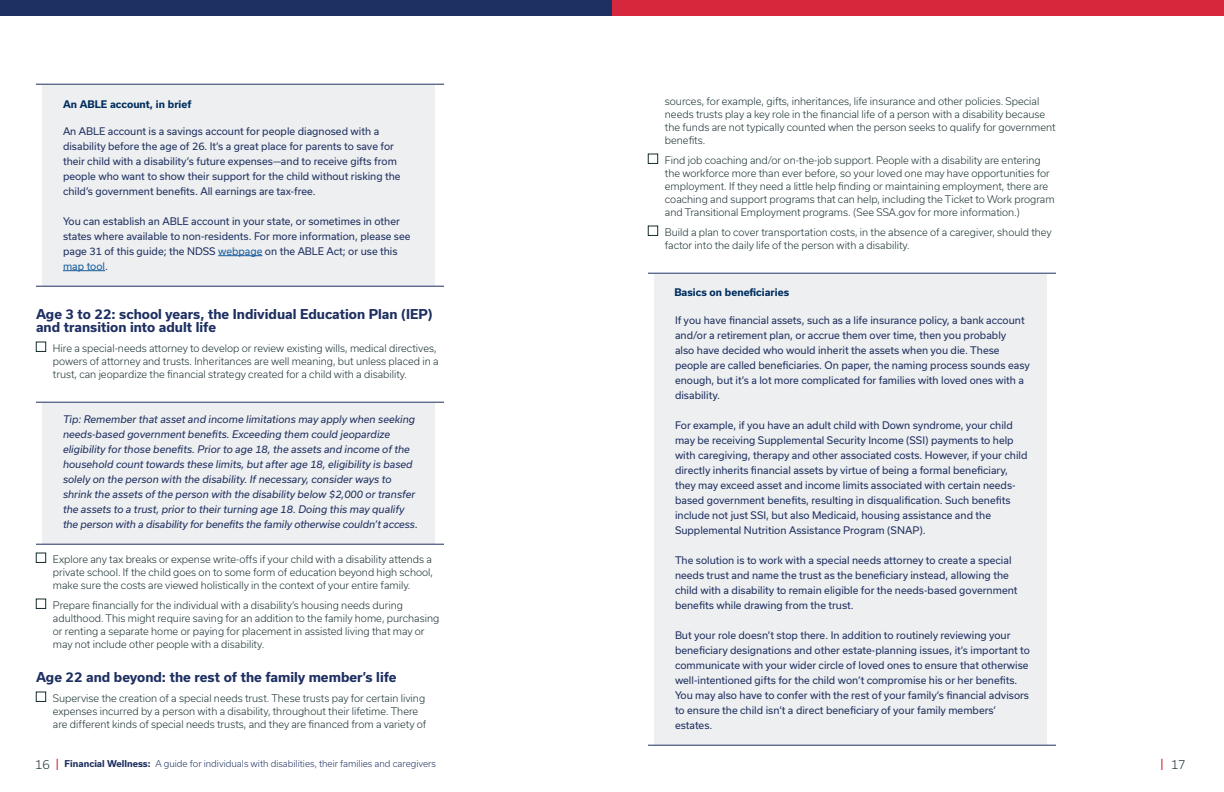
<style>
.page{position:relative;width:1224px;height:792px;background:#fff}
.page>*{position:absolute;margin:0;border:0;box-sizing:border-box;transform-origin:0 0}
.Subhead{font:700 13px/13px "Usual";color:#1e3061}
.t1{font:300 12px "Usual";color:#142b2d}
.Callout_Grey{font:10px/15px "Usual";color:#1e3061}
.t2{font:300 10px/13px "Usual";color:#142b2d}
.Callout_Grey-2{font:italic 10px/15px "Usual";color:#1e3061}
.Small_Subhead{font:700 10px "Usual";color:#002e5f}
.t3{font:300 9px "Usual";color:#1e3061}
.s1{color:#175d9e}
.s2{font-size:12px;color:#142b2d}
.s3{font-family:"DINOT";font-weight:500;font-stretch:condensed;font-size:13px;color:#d5283c}
.s4{font-weight:700}
</style>
<div class="page">
<div style="left:0;top:0;width:612px;height:16px;background:#1e3061"></div>
<div style="left:612px;top:0;width:612px;height:16px;background:#d5283c"></div>
<div style="left:42px;top:85px;width:393px;height:201px;background:#eeeff0"></div>
<hr style="left:36px;top:84px;width:408px;height:1px;background:#1e3061">
<hr style="left:218px;top:255px;width:44px;height:1px;background:#175d9e">
<hr style="left:36px;top:286px;width:408px;height:1px;background:#1e3061">
<hr style="left:63px;top:270px;width:42px;height:1px;background:#175d9e">
<div style="left:42px;top:403px;width:393px;height:141px;background:#eeeff0"></div>
<hr style="left:36px;top:402px;width:408px;height:1px;background:#1e3061">
<hr style="left:36px;top:544px;width:408px;height:1px;background:#1e3061">
<div style="left:36px;top:342px;width:10px;height:10px;border:1px solid #142b2d"></div>
<div style="left:36px;top:553px;width:10px;height:10px;border:1px solid #142b2d"></div>
<div style="left:36px;top:599px;width:10px;height:10px;border:1px solid #142b2d"></div>
<div style="left:36px;top:692px;width:10px;height:10px;border:1px solid #142b2d"></div>
<div style="left:654px;top:274px;width:393px;height:471px;background:#eeeff0"></div>
<hr style="left:648px;top:273px;width:408px;height:1px;background:#1e3061">
<hr style="left:648px;top:745px;width:408px;height:1px;background:#1e3061">
<div style="left:648px;top:154px;width:10px;height:10px;border:1px solid #142b2d"></div>
<div style="left:648px;top:226px;width:10px;height:10px;border:1px solid #142b2d"></div>
<p class="Small_Subhead" style="left:63px;top:98px;width:130px">An ABLE account, in brief</p>
<p class="Callout_Grey" style="left:63px;top:123px;width:339px">An ABLE account is a savings account for people diagnosed with a disability before the age of 26. It’s a great place for parents to save for their child with a disability’s future expenses—and to receive gifts from people who want to show their support for the child without risking the child’s government benefits. All earnings are tax-free.</p>
<p class="Callout_Grey" style="left:63px;top:213px;width:349px">You can establish an ABLE account in your state, or sometimes in other states where available to non-residents. For more information, please see page 31 of this guide; the NDSS <span class="s1">webpage</span> on the ABLE Act; or use this <span class="s1">map tool</span>.</p>
<p class="Subhead" style="left:36px;top:307px;width:398px">Age 3 to 22: school years, the Individual Education Plan (IEP) and transition into adult life</p>
<p class="t2" style="left:53px;top:341px;width:387px">Hire a special-needs attorney to develop or review existing wills, medical directives, powers of attorney and trusts. Inheritances are well meaning, but unless placed in a trust, can jeopardize the financial strategy created for a child with a disability.</p>
<p class="Callout_Grey-2" style="left:63px;top:411px;width:356px">Tip: Remember that asset and income limitations may apply when seeking needs-based government benefits. Exceeding them could jeopardize eligibility for those benefits. Prior to age 18, the assets and income of the household count towards these limits, but after age 18, eligibility is based solely on the person with the disability. If necessary, consider ways to shrink the assets of the person with the disability below $2,000 or transfer the assets to a trust, prior to their turning age 18. Doing this may qualify the person with a disability for benefits the family otherwise couldn’t access.</p>
<p class="t2" style="left:53px;top:552px;width:382px;text-align:justify">Explore any tax breaks or expense write-offs if your child with a disability attends a private school. If the child goes on to some form of education beyond high school, make sure the costs are viewed holistically in the context of your entire family.</p>
<p class="t2" style="left:53px;top:598px;width:388px">Prepare financially for the individual with a disability’s housing needs during adulthood. This might require saving for an addition to the family home, purchasing or renting a separate home or paying for placement in assisted living that may or may not include other people with a disability.</p>
<p class="Subhead" style="left:36px;top:670px;width:362px">Age 22 and beyond: the rest of the family member’s life</p>
<p class="t2" style="left:53px;top:691px;width:375px">Supervise the creation of a special needs trust. These trusts pay for certain living expenses incurred by a person with a disability, throughout their lifetime. There are different kinds of special needs trusts, and they are financed from a variety of</p>
<p class="t2" style="left:665px;top:94px;width:392px">sources, for example, gifts, inheritances, life insurance and other policies. Special needs trusts play a key role in the financial life of a person with a disability because the funds are not typically counted when the person seeks to qualify for government benefits.</p>
<p class="t2" style="left:665px;top:153px;width:391px">Find job coaching and/or on-the-job support. People with a disability are entering the workforce more than ever before, so your loved one may have opportunities for employment. If they need a little help finding or maintaining employment, there are coaching and support programs that can help, including the Ticket to Work program and Transitional Employment programs. (See SSA.gov for more information.)</p>
<p class="t2" style="left:665px;top:225px;width:388px">Build a plan to cover transportation costs, in the absence of a caregiver, should they factor into the daily life of the person with a disability.</p>
<p class="Small_Subhead" style="left:674px;top:287px;width:116px">Basics on beneficiaries</p>
<p class="Callout_Grey" style="left:675px;top:312px;width:356px">If you have financial assets, such as a life insurance policy, a bank account and/or a retirement plan, or accrue them over time, then you probably<br>also have decided who would inherit the assets when you die. These people are called beneficiaries. On paper, the naming process sounds easy enough, but it’s a lot more complicated for families with loved ones with a disability.</p>
<p class="Callout_Grey" style="left:675px;top:417px;width:354px">For example, if you have an adult child with Down syndrome, your child may be receiving Supplemental Security Income (SSI) payments to help with caregiving, therapy and other associated costs. However, if your child directly inherits financial assets by virtue of being a formal beneficiary, they may exceed asset and income limits associated with certain needs&shy;based government benefits, resulting in disqualification. Such benefits include not just SSI, but also Medicaid, housing assistance and the Supplemental Nutrition Assistance Program (SNAP).</p>
<p class="Callout_Grey" style="left:675px;top:552px;width:344px">The solution is to work with a special needs attorney to create a special needs trust and name the trust as the beneficiary instead, allowing the child with a disability to remain eligible for the needs-based government benefits while drawing from the trust.</p>
<p class="Callout_Grey" style="left:675px;top:627px;width:356px">But your role doesn’t stop there. In addition to routinely reviewing your beneficiary designations and other estate-planning issues, it’s important to communicate with your wider circle of loved ones to ensure that otherwise well-intentioned gifts for the child won’t compromise his or her benefits.<br>You may also have to confer with the rest of your family’s financial advisors to ensure the child isn’t a direct beneficiary of your family members’ estates.</p>
<p class="t3" style="left:35px;top:759px;width:402px"><span class="s2">16</span> <span class="s3">|</span> <span class="s4">Financial Wellness:</span> A guide for individuals with disabilities, their families and caregivers</p>
<p class="t1" style="left:1160px;top:758px;width:27px"><span class="s3">|</span> 17</p>
</div>
